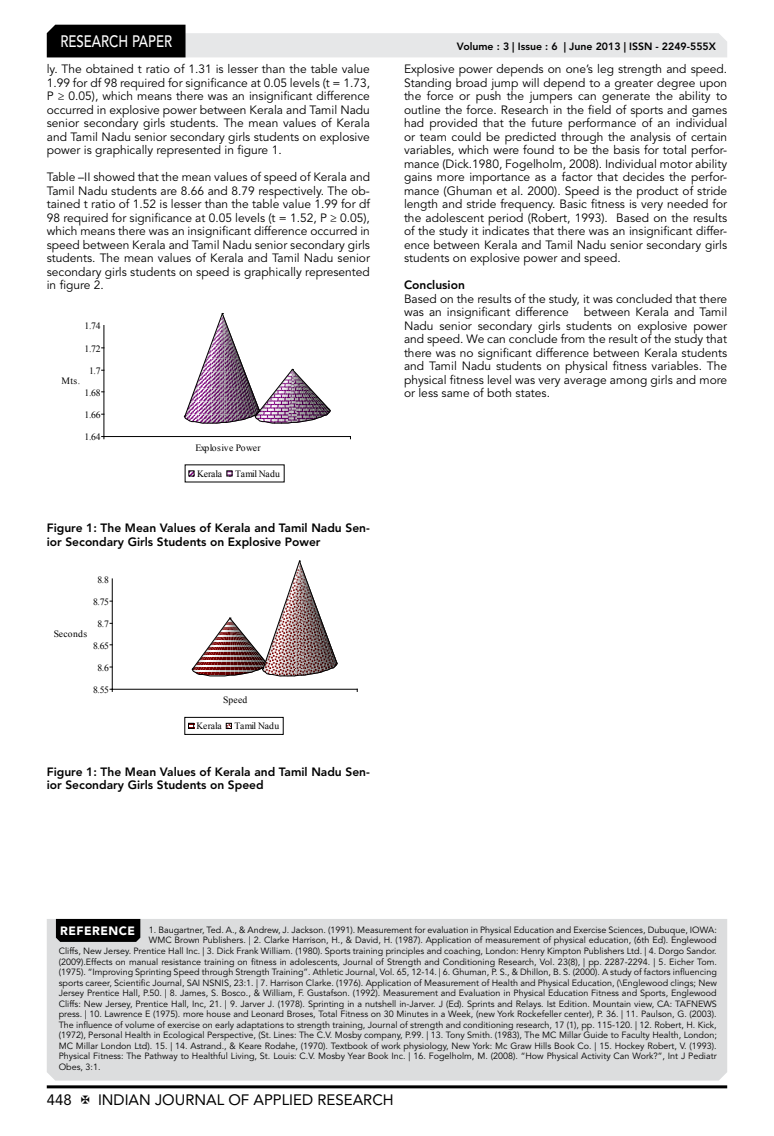
<style>
.page{position:relative;width:774px;height:1136px;background:#fff}
.page>*{position:absolute;margin:0;border:0;box-sizing:border-box;transform-origin:0 0}
.t1{font:500 16.5px "Avenir LT Std";color:#fff;scale:.8 1}
.t2{font:15px "Avenir LT Std";color:#000}
.t3{font:12px/13.5px "Avenir LT Std";color:#000;text-align:justify}
.t4{font:800 12px/13.5px "Avenir LT Std";color:#000}
.t5{font:800 10.5px "Avenir LT Std";color:#000}
.t6{font:9.75px "Times New Roman";letter-spacing:-.025em;color:#000}
.t7{font:9.75px "Times New Roman";color:#000}
.t8{font:9.75px "Times New Roman";letter-spacing:.005em;color:#000}
.t9{font:9.6px "Times New Roman";letter-spacing:.02em;color:#000}
.t10{font:9px "Avenir LT Std";color:#000}
.s1{font-weight:900;font-size:12px;color:#fff}
</style>
<div class="page">
<hr style="left:47px;top:1085px;width:680px;height:3px;background:#000">
<svg style="left:47px;top:25px;width:680px;height:32px"></svg>
<div style="left:47px;top:919px;width:680px;height:161px;background:#dcddde"></div>
<div style="left:56px;top:918px;width:84px;height:23px;background:#000"></div>
<svg style="left:101px;top:313px;width:250px;height:170px"></svg>
<svg style="left:109px;top:560px;width:249px;height:175px"></svg>
<h1 class="t1" style="left:60px;top:32px;width:139px">RESEARCH PAPER</h1>
<p class="t3" style="left:47px;top:62px;width:325px">ly. The obtained t ratio of 1.31 is lesser than the table value 1.99 for df 98 required for significance at 0.05 levels (t = 1.73, P ≥ 0.05), which means there was an insignificant difference occurred in explosive power between Kerala and Tamil Nadu senior secondary girls students. The mean values of Kerala and Tamil Nadu senior secondary girls students on explosive power is graphically represented in figure 1.</p>
<p class="t3" style="left:47px;top:170px;width:325px">Table –II showed that the mean values of speed of Kerala and Tamil Nadu students are 8.66 and 8.79 respectively. The ob&shy;tained t ratio of 1.52 is lesser than the table value 1.99 for df 98 required for significance at 0.05 levels (t = 1.52, P ≥ 0.05), which means there was an insignificant difference occurred in speed between Kerala and Tamil Nadu senior secondary girls students. The mean values of Kerala and Tamil Nadu senior secondary girls students on speed is graphically represented in figure 2.</p>
<p class="t6" style="left:85px;top:319px;width:18px">1.74</p>
<p class="t6" style="left:85px;top:342px;width:18px">1.72</p>
<p class="t6" style="left:61px;top:374px;width:20px">Mts.</p>
<p class="t6" style="left:89px;top:364px;width:13px">1.7</p>
<p class="t6" style="left:85px;top:385px;width:18px">1.68</p>
<p class="t6" style="left:85px;top:408px;width:18px">1.66</p>
<p class="t6" style="left:85px;top:430px;width:18px">1.64</p>
<p class="t7" style="left:196px;top:441px;width:67px">Explosive Power</p>
<p class="t6" style="left:197px;top:467px;width:27px">Kerala</p>
<p class="t8" style="left:235px;top:467px;width:47px">Tamil Nadu</p>
<p class="t4" style="left:47px;top:521px;width:325px">Figure 1: The Mean Values of Kerala and Tamil Nadu Sen&shy;ior Secondary Girls Students on Explosive Power</p>
<p class="t9" style="left:97px;top:573px;width:13px">8.8</p>
<p class="t9" style="left:93px;top:595px;width:17px">8.75</p>
<p class="t9" style="left:54px;top:627px;width:35px">Seconds</p>
<p class="t9" style="left:97px;top:617px;width:13px">8.7</p>
<p class="t9" style="left:93px;top:638px;width:17px">8.65</p>
<p class="t9" style="left:97px;top:661px;width:13px">8.6</p>
<p class="t9" style="left:93px;top:683px;width:17px">8.55</p>
<p class="t9" style="left:223px;top:693px;width:26px">Speed</p>
<p class="t9" style="left:197px;top:719px;width:26px">Kerala</p>
<p class="t9" style="left:234px;top:719px;width:46px">Tamil Nadu</p>
<p class="t4" style="left:47px;top:764px;width:325px">Figure 1: The Mean Values of Kerala and Tamil Nadu Sen&shy;ior Secondary Girls Students on Speed</p>
<p class="t5" style="left:457px;top:41px;width:261px">Volume : 3 | Issue : 6 | June 2013 | ISSN - 2249-555X</p>
<p class="t3" style="left:404px;top:62px;width:325px">Explosive power depends on one’s leg strength and speed.<br>Standing broad jump will depend to a greater degree upon the force or push the jumpers can generate the ability to outline the force. Research in the field of sports and games had provided that the future performance of an individual or team could be predicted through the analysis of certain variables, which were found to be the basis for total perfor&shy;mance (Dick.1980, Fogelholm, 2008). Individual motor ability gains more importance as a factor that decides the perfor&shy;mance (Ghuman et al. 2000). Speed is the product of stride length and stride frequency. Basic fitness is very needed for the adolescent period (Robert, 1993). Based on the results of the study it indicates that there was an insignificant differ&shy;ence between Kerala and Tamil Nadu senior secondary girls students on explosive power and speed.</p>
<p class="t4" style="left:404px;top:278px;width:62px">Conclusion</p>
<p class="t3" style="left:404px;top:292px;width:325px">Based on the results of the study, it was concluded that there was an insignificant difference</p>
<p class="t3" style="left:404px;top:305px;width:325px;text-indent:180px">between Kerala and Tamil Nadu senior secondary girls students on explosive power and speed. We can conclude from the result of the study that there was no significant difference between Kerala students and Tamil Nadu students on physical fitness variables. The physical fitness level was very average among girls and more or less same of both states.</p>
<p class="t10" style="left:60px;top:924px;width:658px"><span class="s1">REFERENCE</span> 1. Baugartner, Ted. A., &amp; Andrew, J. Jackson. (1991). Measurement for evaluation in Physical Education and Exercise Sciences, Dubuque, IOWA:</p>
<p class="t10" style="left:149px;top:935px;width:569px">WMC Brown Publishers. | 2. Clarke Harrison, H., &amp; David, H. (1987). Application of measurement of physical education, (6th Ed). Englewood</p>
<p class="t10" style="left:59px;top:945px;width:660px">Cliffs, New Jersey. Prentice Hall Inc. | 3. Dick Frank William. (1980). Sports training principles and coaching, London: Henry Kimpton Publishers Ltd. | 4. Dorgo Sandor.</p>
<p class="t10" style="left:59px;top:956px;width:660px">(2009).Effects on manual resistance training on fitness in adolescents, Journal of Strength and Conditioning Research, Vol. 23(8), | pp. 2287-2294. | 5. Eicher Tom.</p>
<p class="t10" style="left:59px;top:966px;width:660px">(1975). “Improving Sprinting Speed through Strength Training”. Athletic Journal, Vol. 65, 12-14. | 6. Ghuman, P. S., &amp; Dhillon, B. S. (2000). A study of factors influencing</p>
<p class="t10" style="left:59px;top:977px;width:660px">sports career, Scientific Journal, SAI NSNIS, 23:1. | 7. Harrison Clarke. (1976). Application of Measurement of Health and Physical Education, (\Englewood clings; New</p>
<p class="t10" style="left:59px;top:987px;width:659px">Jersey Prentice Hall, P.50. | 8. James, S. Bosco., &amp; William, F. Gustafson. (1992). Measurement and Evaluation in Physical Education Fitness and Sports, Englewood</p>
<p class="t10" style="left:59px;top:998px;width:660px">Cliffs: New Jersey, Prentice Hall, Inc, 21. | 9. Jarver J. (1978). Sprinting in a nutshell in-Jarver. J (Ed). Sprints and Relays. Ist Edition. Mountain view, CA: TAFNEWS</p>
<p class="t10" style="left:59px;top:1008px;width:659px">press. | 10. Lawrence E (1975). more house and Leonard Broses, Total Fitness on 30 Minutes in a Week, (new York Rockefeller center), P. 36. | 11. Paulson, G. (2003).</p>
<p class="t10" style="left:59px;top:1019px;width:659px">The influence of volume of exercise on early adaptations to strength training, Journal of strength and conditioning research, 17 (1), pp. 115-120. | 12. Robert, H. Kick,</p>
<p class="t10" style="left:59px;top:1029px;width:660px">(1972), Personal Health in Ecological Perspective, (St. Lines: The C.V. Mosby company, P.99. | 13. Tony Smith. (1983), The MC Millar Guide to Faculty Health, London;</p>
<p class="t10" style="left:59px;top:1040px;width:659px">MC Millar London Ltd). 15. | 14. Astrand., &amp; Keare Rodahe, (1970). Textbook of work physiology, New York: Mc Graw Hills Book Co. | 15. Hockey Robert, V. (1993).</p>
<p class="t10" style="left:59px;top:1050px;width:659px">Physical Fitness: The Pathway to Healthful Living, St. Louis: C.V. Mosby Year Book Inc. | 16. Fogelholm, M. (2008). “How Physical Activity Can Work?”, Int J Pediatr</p>
<p class="t10" style="left:59px;top:1061px;width:43px">Obes, 3:1.</p>
<p class="t2" style="left:47px;top:1090px;width:27px">448</p>
<p class="t2" style="left:98px;top:1090px;width:297px">INDIAN JOURNAL OF APPLIED RESEARCH</p>
</div>
